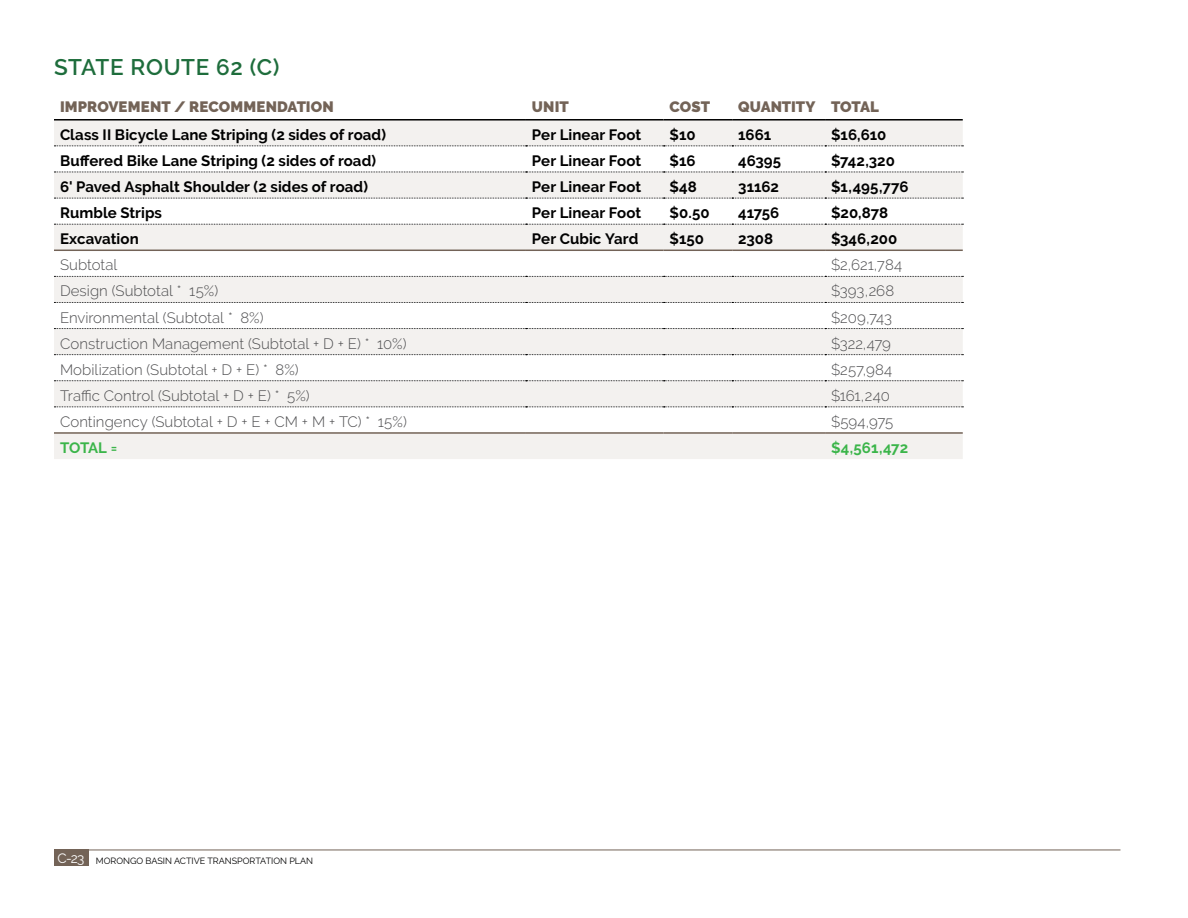
<style>
.page{position:relative;width:1188px;height:918px;background:#fff}
.page>*{position:absolute;margin:0;border:0;box-sizing:border-box;transform-origin:0 0}
.t1{font:600 22.5px "Raleway";letter-spacing:.03em;color:#1e6d3c}
.t2{font:700 15px "Raleway";letter-spacing:.005em;color:#000}
.t3{font:300 15px "Raleway";letter-spacing:.005em;color:#4d4d4f}
.t4{font:900 15px "Raleway";color:#736357}
.t5{font:700 15px "Raleway";letter-spacing:-.01em;color:#3bb54a}
.t6{font:9px "Raleway";color:#000}
.s1{font-size:13.5px;color:#fff}
</style>
<div class="page">
<hr style="left:54px;top:850px;width:1066px;height:1px;background:#736357">
<div style="left:54px;top:850px;width:34px;height:16px;background:#736357"></div>
<div style="left:54px;top:121px;width:909px;height:338px;background:#f3f1ef"></div>
<svg style="left:54px;top:147px;width:909px;height:285px"></svg>
<hr style="left:54px;top:119px;width:472px;height:2px;background:#000">
<hr style="left:526px;top:119px;width:138px;height:2px;background:#000">
<hr style="left:664px;top:119px;width:68px;height:2px;background:#000">
<hr style="left:732px;top:119px;width:93px;height:2px;background:#000">
<hr style="left:825px;top:119px;width:138px;height:2px;background:#000">
<svg style="left:54px;top:146px;width:909px;height:1px"></svg>
<svg style="left:54px;top:172px;width:909px;height:1px"></svg>
<svg style="left:54px;top:198px;width:909px;height:1px"></svg>
<svg style="left:54px;top:224px;width:909px;height:1px"></svg>
<svg style="left:54px;top:276px;width:909px;height:1px"></svg>
<svg style="left:54px;top:302px;width:909px;height:1px"></svg>
<svg style="left:54px;top:328px;width:909px;height:1px"></svg>
<svg style="left:54px;top:354px;width:909px;height:1px"></svg>
<svg style="left:54px;top:380px;width:909px;height:1px"></svg>
<svg style="left:54px;top:407px;width:909px;height:1px"></svg>
<hr style="left:54px;top:250px;width:472px;height:1px;background:#736357">
<hr style="left:526px;top:250px;width:138px;height:1px;background:#736357">
<hr style="left:664px;top:250px;width:68px;height:1px;background:#736357">
<hr style="left:732px;top:250px;width:93px;height:1px;background:#736357">
<hr style="left:825px;top:250px;width:138px;height:1px;background:#736357">
<hr style="left:54px;top:432px;width:472px;height:2px;background:#736357">
<hr style="left:526px;top:432px;width:138px;height:2px;background:#736357">
<hr style="left:664px;top:432px;width:68px;height:2px;background:#736357">
<hr style="left:732px;top:432px;width:93px;height:2px;background:#736357">
<hr style="left:825px;top:432px;width:138px;height:2px;background:#736357">
<h1 class="t1" style="left:54px;top:54px;width:227px">STATE ROUTE 62 (C)</h1>
<p class="t4" style="left:60px;top:98px;width:275px">IMPROVEMENT / RECOMMENDATION</p>
<p class="t4" style="left:532px;top:98px;width:38px">UNIT</p>
<p class="t4" style="left:670px;top:98px;width:42px">COST</p>
<p class="t4" style="left:738px;top:98px;width:142px">QUANTITY TOTAL</p>
<p class="t2" style="left:60px;top:126px;width:328px">Class II Bicycle Lane Striping (2 sides of road)</p>
<p class="t2" style="left:532px;top:126px;width:111px">Per Linear Foot</p>
<p class="t2" style="left:670px;top:126px;width:28px">$10</p>
<p class="t2" style="left:738px;top:126px;width:35px">1661</p>
<p class="t2" style="left:831px;top:126px;width:57px">$16,610</p>
<p class="t2" style="left:60px;top:152px;width:318px">Buffered Bike Lane Striping (2 sides of road)</p>
<p class="t2" style="left:532px;top:152px;width:111px">Per Linear Foot</p>
<p class="t2" style="left:670px;top:152px;width:28px">$16</p>
<p class="t2" style="left:738px;top:152px;width:45px">46395</p>
<p class="t2" style="left:831px;top:152px;width:65px">$742,320</p>
<p class="t2" style="left:60px;top:178px;width:310px">6' Paved Asphalt Shoulder (2 sides of road)</p>
<p class="t2" style="left:532px;top:178px;width:111px">Per Linear Foot</p>
<p class="t2" style="left:670px;top:178px;width:29px">$48</p>
<p class="t2" style="left:738px;top:178px;width:42px">31162</p>
<p class="t2" style="left:831px;top:178px;width:79px">$1,495,776</p>
<p class="t2" style="left:60px;top:204px;width:104px">Rumble Strips</p>
<p class="t2" style="left:532px;top:204px;width:111px">Per Linear Foot</p>
<p class="t2" style="left:670px;top:204px;width:41px">$0.50</p>
<p class="t2" style="left:738px;top:204px;width:43px">41756</p>
<p class="t2" style="left:831px;top:204px;width:59px">$20,878</p>
<p class="t2" style="left:60px;top:230px;width:80px">Excavation</p>
<p class="t2" style="left:532px;top:230px;width:108px">Per Cubic Yard</p>
<p class="t2" style="left:670px;top:230px;width:36px">$150</p>
<p class="t2" style="left:738px;top:230px;width:37px">2308</p>
<p class="t2" style="left:831px;top:230px;width:68px">$346,200</p>
<p class="t3" style="left:60px;top:256px;width:59px">Subtotal</p>
<p class="t3" style="left:831px;top:256px;width:72px">$2,621,784</p>
<p class="t3" style="left:60px;top:282px;width:160px">Design (Subtotal * 15%)</p>
<p class="t3" style="left:831px;top:282px;width:65px">$393,268</p>
<p class="t3" style="left:60px;top:309px;width:205px">Environmental (Subtotal * 8%)</p>
<p class="t3" style="left:831px;top:309px;width:62px">$209,743</p>
<p class="t3" style="left:60px;top:335px;width:348px">Construction Management (Subtotal + D + E) * 10%)</p>
<p class="t3" style="left:831px;top:335px;width:61px">$322,479</p>
<p class="t3" style="left:60px;top:361px;width:240px">Mobilization (Subtotal + D + E) * 8%)</p>
<p class="t3" style="left:831px;top:361px;width:63px">$257,984</p>
<p class="t3" style="left:60px;top:387px;width:251px">Traffic Control (Subtotal + D + E) * 5%)</p>
<p class="t3" style="left:831px;top:387px;width:60px">$161,240</p>
<p class="t3" style="left:60px;top:413px;width:348px">Contingency (Subtotal + D + E + CM + M + TC) * 15%)</p>
<p class="t3" style="left:831px;top:413px;width:64px">$594,975</p>
<p class="t5" style="left:60px;top:439px;width:59px">TOTAL =</p>
<p class="t5" style="left:831px;top:439px;width:79px">$4,561,472</p>
<p class="t6" style="left:58px;top:856px;width:257px"><span class="s1">C-23</span> MORONGO BASIN ACTIVE TRANSPORTATION PLAN</p>
</div>
